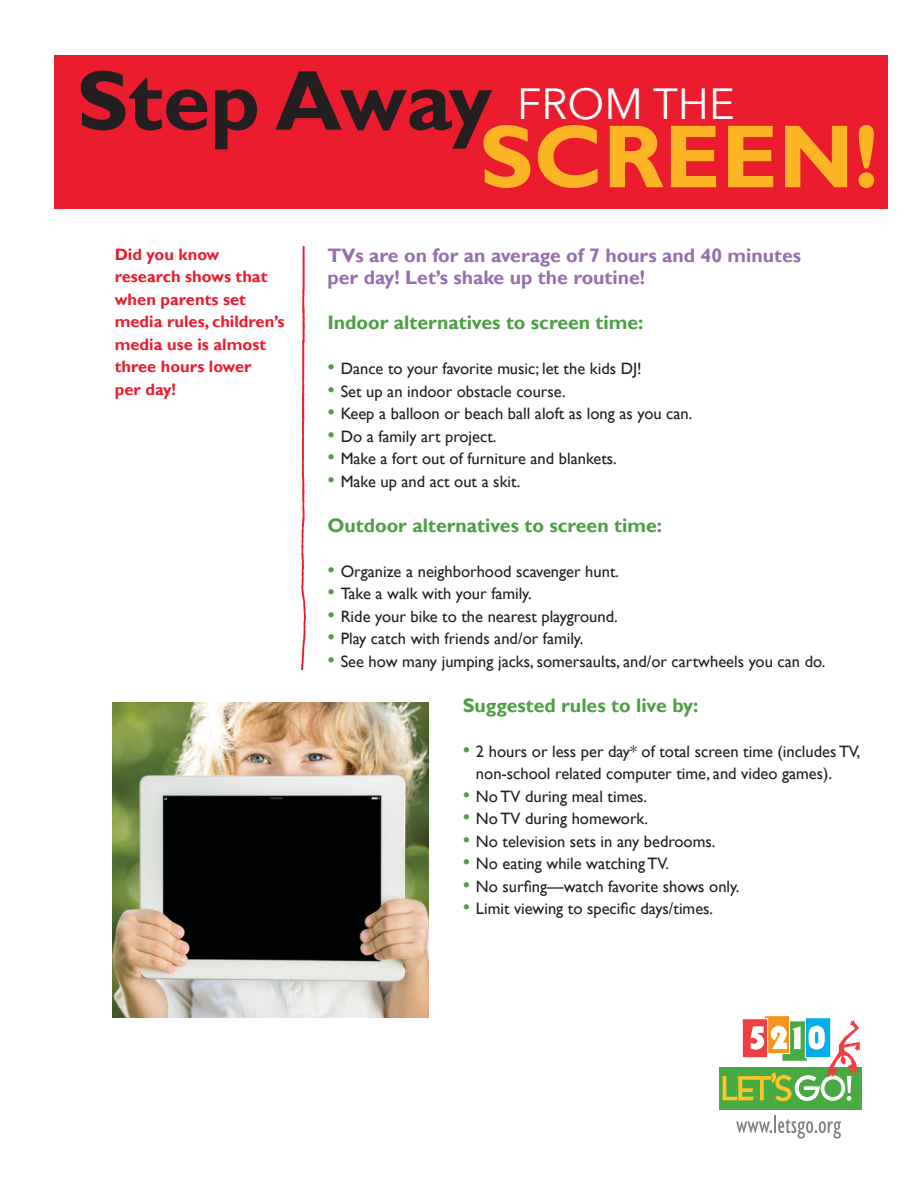
<style>
.page{position:relative;width:918px;height:1188px;background:#fff}
.page>*{position:absolute;margin:0;border:0;box-sizing:border-box;transform-origin:0 0}
.t1{font:700 90px "Gill Sans";color:#fdb526}
.t2{font:700 85.5px "Gill Sans";color:#231f20}
.t3{font:700 19.5px "Gill Sans";color:#4e9e45}
.t4{font:700 19.5px/22.5px "Gill Sans";color:#966eb0}
.t5{font:16.5px/22.5px "Gill Sans";color:#231f20}
.t6{font:700 16.5px/22.5px "Gill Sans";color:#eb1c2d}
.s1{font-family:"Avenir Next";font-weight:400;font-size:43.5px;color:#fff}
.s2{font-size:21px;color:#4e9e45}
</style>
<div class="page">
<img style="left:301px;top:246px;width:5px;height:424px">
<div style="left:719px;top:1067px;width:143px;height:43px;background:#48aa43"></div>
<svg style="left:736px;top:1116px;width:105px;height:23px"></svg>
<div style="left:805px;top:1017px;width:26px;height:41px;background:#00aeef;border:1px solid #fff"></div>
<div style="left:764px;top:1016px;width:26px;height:38px;background:#f7941d"></div>
<div style="left:764px;top:1015px;width:26px;height:39px;border:1px solid #fff"></div>
<svg style="left:742px;top:1018px;width:26px;height:2px"></svg>
<svg style="left:722px;top:1020px;width:138px;height:81px"></svg>
<img style="left:113px;top:702px;width:316px;height:316px">
<div style="left:54px;top:55px;width:833px;height:153px;background:#eb1c2d"></div>
<h2 class="t2" style="left:77px;top:49px;width:660px">Step Away <span class="s1">FROM THE</span></h2>
<h1 class="t1" style="left:479px;top:103px;width:62px">scr</h1>
<h1 class="t1" style="left:664px;top:103px;width:216px">een!</h1>
<p class="t6" style="left:115px;top:243px;width:171px">Did you know research shows that when parents set media rules, children’s media use is almost three hours lower<br>per day!</p>
<p class="t4" style="left:327px;top:245px;width:475px">TVs are on for an average of 7 hours and 40 minutes per day! Let’s shake up the routine!</p>
<p class="t3" style="left:327px;top:311px;width:318px">Indoor alternatives to screen time:</p>
<p class="t5" style="left:327px;top:358px;width:316px"><span class="s2">•</span> Dance to your favorite music; let the kids DJ!</p>
<p class="t5" style="left:327px;top:380px;width:240px"><span class="s2">•</span> Set up an indoor obstacle course.</p>
<p class="t5" style="left:327px;top:403px;width:367px"><span class="s2">•</span> Keep a balloon or beach ball aloft as long as you can.</p>
<p class="t5" style="left:327px;top:425px;width:171px"><span class="s2">•</span> Do a family art project.</p>
<p class="t5" style="left:327px;top:448px;width:291px"><span class="s2">•</span> Make a fort out of furniture and blankets.</p>
<p class="t5" style="left:327px;top:470px;width:194px"><span class="s2">•</span> Make up and act out a skit.</p>
<p class="t3" style="left:327px;top:514px;width:336px">Outdoor alternatives to screen time:</p>
<p class="t5" style="left:327px;top:560px;width:293px"><span class="s2">•</span> Organize a neighborhood scavenger hunt.</p>
<p class="t5" style="left:327px;top:583px;width:206px"><span class="s2">•</span> Take a walk with your family.</p>
<p class="t5" style="left:327px;top:605px;width:292px"><span class="s2">•</span> Ride your bike to the nearest playground.</p>
<p class="t5" style="left:327px;top:628px;width:257px"><span class="s2">•</span> Play catch with friends and/or family.</p>
<p class="t5" style="left:327px;top:650px;width:499px"><span class="s2">•</span> See how many jumping jacks, somersaults, and/or cartwheels you can do.</p>
<p class="t3" style="left:463px;top:694px;width:237px">Suggested rules to live by:</p>
<p class="t5" style="left:476px;top:740px;width:386px;text-indent:-13px"><span class="s2">•</span> 2 hours or less per day* of total screen time (includes TV, non-school related computer time, and video games).</p>
<p class="t5" style="left:463px;top:785px;width:186px"><span class="s2">•</span> No TV during meal times.</p>
<p class="t5" style="left:463px;top:808px;width:187px"><span class="s2">•</span> No TV during homework.</p>
<p class="t5" style="left:463px;top:830px;width:254px"><span class="s2">•</span> No television sets in any bedrooms.</p>
<p class="t5" style="left:463px;top:853px;width:208px"><span class="s2">•</span> No eating while watching TV.</p>
<p class="t5" style="left:463px;top:875px;width:278px"><span class="s2">•</span> No surfing—watch favorite shows only.</p>
<p class="t5" style="left:463px;top:898px;width:252px"><span class="s2">•</span> Limit viewing to specific days/times.</p>
</div>
